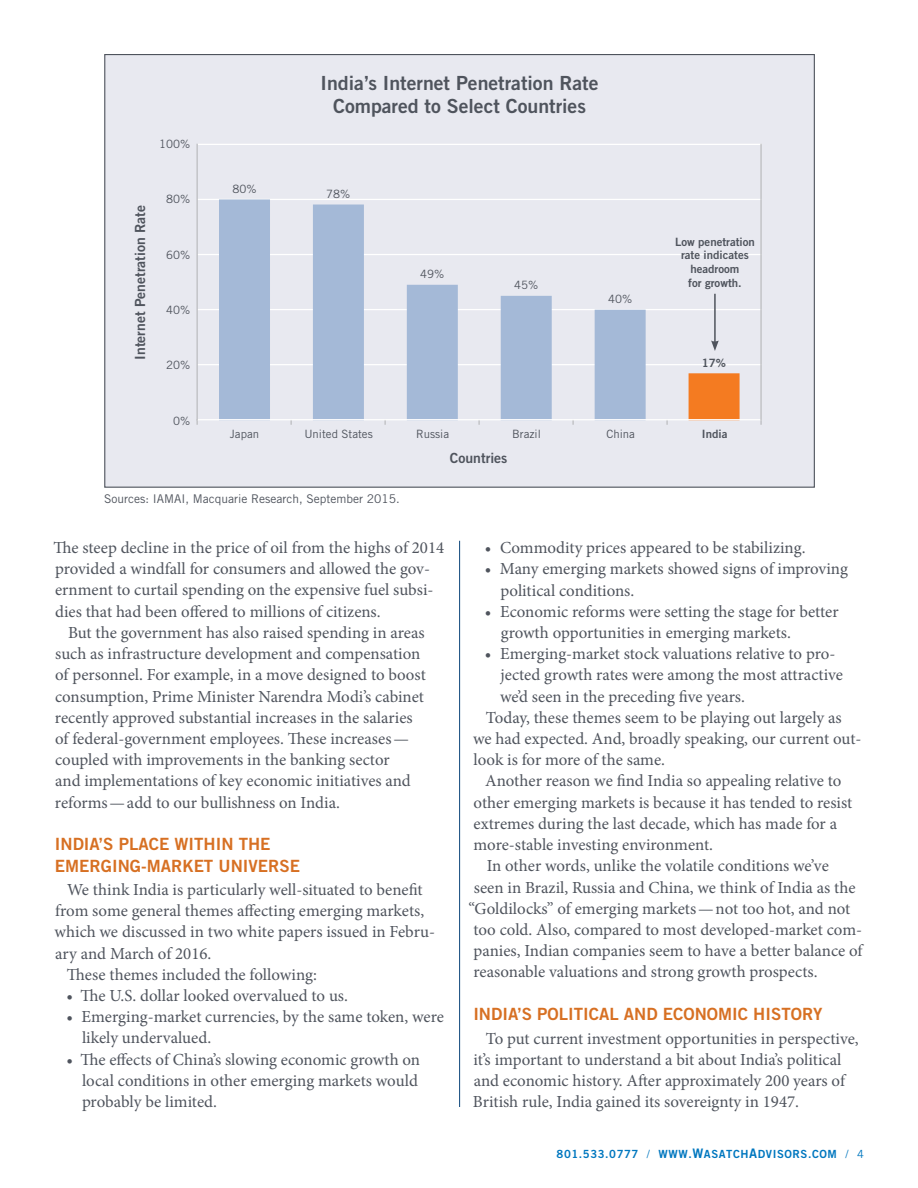
<style>
.page{position:relative;width:918px;height:1188px;background:#fff}
.page>*{position:absolute;margin:0;border:0;box-sizing:border-box;transform-origin:0 0}
.t1{font:19.5px/23.4px "Trade Gothic Bold Two";color:#4f545d;text-align:center}
.t2{font:16.8px/21.1px "Minion Pro";color:#4f545d}
.t3{font:16.8px/21.1px "Trade Gothic Bold Two";color:#d77023}
.t4{font:13.95px "Trade Gothic Bold Two";color:#4f545d}
.t5{font:12px "Trade Gothic";color:#4f545d}
.t6{font:11.4px "Trade Gothic";color:#4f545d}
.t7{font:11.4px/13.8px "Trade Gothic Bold Two";color:#4f545d;text-align:center}
.t8{font:11.25px "Trade Gothic Bold Two";letter-spacing:.05em;color:#0077bf}
.s1{font-family:"Trade Gothic"}
.s2{font-size:13.2px}
</style>
<div class="page">
<hr style="left:459px;top:541px;width:1px;height:566px;background:#265988">
<div style="left:104px;top:54px;width:711px;height:434px;background:#e8e9f0;border:1px solid #4f545d"></div>
<hr style="left:197px;top:364px;width:565px;height:1px;background:#fff">
<hr style="left:197px;top:254px;width:565px;height:1px;background:#fff">
<hr style="left:197px;top:199px;width:565px;height:1px;background:#fff">
<hr style="left:197px;top:144px;width:565px;height:1px;background:#fff">
<hr style="left:197px;top:309px;width:565px;height:1px;background:#fff">
<div style="left:219px;top:199px;width:51px;height:221px;background:#a4b9d7"></div>
<div style="left:313px;top:205px;width:51px;height:215px;background:#a4b9d7"></div>
<div style="left:407px;top:285px;width:51px;height:135px;background:#a4b9d7"></div>
<div style="left:501px;top:296px;width:51px;height:124px;background:#a4b9d7"></div>
<div style="left:595px;top:310px;width:51px;height:110px;background:#a4b9d7"></div>
<div style="left:689px;top:373px;width:51px;height:47px;background:#f47b21"></div>
<hr style="left:197px;top:419px;width:565px;height:1px;background:#fff">
<hr style="left:760px;top:144px;width:2px;height:276px;background:#bcbdc0">
<hr style="left:197px;top:144px;width:1px;height:276px;background:#bcbdc0">
<hr style="left:714px;top:294px;width:2px;height:49px;background:#4f545d">
<svg style="left:711px;top:340px;width:8px;height:11px"></svg>
<p class="t6" style="left:159px;top:137px;width:33px">100%</p>
<p class="t4" style="left:131px;top:360px;width:156px;rotate:-90deg">Internet Penetration Rate</p>
<p class="t6" style="left:166px;top:192px;width:26px">80%</p>
<p class="t6" style="left:166px;top:248px;width:26px">60%</p>
<p class="t6" style="left:166px;top:303px;width:26px">40%</p>
<p class="t6" style="left:166px;top:358px;width:26px">20%</p>
<p class="t6" style="left:173px;top:414px;width:19px">0%</p>
<p class="t6" style="left:232px;top:182px;width:26px">80%</p>
<p class="t1" style="left:321px;top:71px;width:279px">India’s Internet Penetration Rate<br>Compared to Select Countries</p>
<p class="t6" style="left:326px;top:187px;width:26px">78%</p>
<p class="t6" style="left:420px;top:267px;width:26px">49%</p>
<p class="t6" style="left:514px;top:279px;width:26px">45%</p>
<p class="t6" style="left:608px;top:292px;width:26px">40%</p>
<p class="t7" style="left:675px;top:234px;width:81px">Low penetration rate indicates headroom<br>for growth.</p>
<p class="t7" style="left:702px;top:356px;width:26px">17%</p>
<p class="t6" style="left:230px;top:427px;width:31px">Japan</p>
<p class="t6" style="left:304px;top:427px;width:70px">United States</p>
<p class="t6" style="left:416px;top:427px;width:35px">Russia</p>
<p class="t6" style="left:512px;top:427px;width:30px">Brazil</p>
<p class="t6" style="left:606px;top:427px;width:30px">China</p>
<p class="t7" style="left:702px;top:427px;width:27px">India</p>
<p class="t4" style="left:450px;top:449px;width:59px">Countries</p>
<p class="t5" style="left:104px;top:491px;width:297px">Sources: IAMAI, Macquarie Research, September 2015.</p>
<p class="t2" style="left:53px;top:537px;width:392px">The steep decline in the price of oil from the highs of 2014 provided a windfall for consumers and allowed the gov&shy;ernment to curtail spending on the expensive fuel subsi&shy;dies that had been offered to millions of citizens.</p>
<p class="t2" style="left:55px;top:622px;width:372px;text-indent:13px">But the government has also raised spending in areas such as infrastructure development and compensation of personnel. For example, in a move designed to boost consumption, Prime Minister Narendra Modi’s cabinet recently approved substantial increases in the salaries of federal-government employees. These increases— coupled with improvements in the banking sector<br>and implementations of key economic initiatives and reforms—add to our bullishness on India.</p>
<p class="t3" style="left:55px;top:834px;width:247px">INDIA’S PLACE WITHIN THE<br>EMERGING-MARKET UNIVERSE</p>
<p class="t2" style="left:67px;top:879px;width:357px">We think India is particularly well-situated to benefit</p>
<p class="t2" style="left:55px;top:900px;width:371px">from some general themes affecting emerging markets,</p>
<p class="t2" style="left:54px;top:922px;width:382px">which we discussed in two white papers issued in Febru-</p>
<p class="t2" style="left:55px;top:943px;width:158px">ary and March of 2016.</p>
<p class="t2" style="left:67px;top:964px;width:251px">These themes included the following:</p>
<p class="t2" style="left:66px;top:985px;width:283px">• The U.S. dollar looked overvalued to us.</p>
<p class="t2" style="left:82px;top:1006px;width:363px;text-indent:-16px">• Emerging-market currencies, by the same token, were likely undervalued.</p>
<p class="t2" style="left:82px;top:1049px;width:340px;text-indent:-16px">• The effects of China’s slowing economic growth on local conditions in other emerging markets would probably be limited.</p>
<p class="t2" style="left:485px;top:537px;width:322px">• Commodity prices appeared to be stabilizing.</p>
<p class="t2" style="left:501px;top:558px;width:349px;text-indent:-16px">• Many emerging markets showed signs of improving political conditions.</p>
<p class="t2" style="left:501px;top:601px;width:340px;text-indent:-16px">• Economic reforms were setting the stage for better growth opportunities in emerging markets.</p>
<p class="t2" style="left:485px;top:643px;width:352px">• Emerging-market stock valuations relative to pro-</p>
<p class="t2" style="left:500px;top:665px;width:344px">jected growth rates were among the most attractive</p>
<p class="t2" style="left:500px;top:686px;width:246px">we’d seen in the preceding five years.</p>
<p class="t2" style="left:486px;top:707px;width:357px">Today, these themes seem to be playing out largely as</p>
<p class="t2" style="left:473px;top:728px;width:390px">we had expected. And, broadly speaking, our current out-</p>
<p class="t2" style="left:474px;top:749px;width:193px">look is for more of the same.</p>
<p class="t2" style="left:485px;top:771px;width:358px">Another reason we find India so appealing relative to</p>
<p class="t2" style="left:474px;top:792px;width:380px">other emerging markets is because it has tended to resist</p>
<p class="t2" style="left:474px;top:813px;width:365px">extremes during the last decade, which has made for a</p>
<p class="t2" style="left:474px;top:834px;width:241px">more-stable investing environment.</p>
<p class="t2" style="left:487px;top:855px;width:344px">In other words, unlike the volatile conditions we’ve</p>
<p class="t2" style="left:474px;top:877px;width:383px">seen in Brazil, Russia and China, we think of India as the</p>
<p class="t2" style="left:468px;top:898px;width:383px">“Goldilocks” of emerging markets—not too hot, and not</p>
<p class="t2" style="left:474px;top:919px;width:390px">too cold. Also, compared to most developed-market com-</p>
<p class="t2" style="left:474px;top:940px;width:391px">panies, Indian companies seem to have a better balance of</p>
<p class="t2" style="left:473px;top:961px;width:346px">reasonable valuations and strong growth prospects.</p>
<p class="t3" style="left:473px;top:1003px;width:351px">INDIA’S POLITICAL AND ECONOMIC HISTORY</p>
<p class="t2" style="left:473px;top:1028px;width:387px;text-indent:13px">To put current investment opportunities in perspective, it’s important to understand a bit about India’s political and economic history. After approximately 200 years of British rule, India gained its sovereignty in 1947.</p>
<p class="t8" style="left:557px;top:1147px;width:309px">801.533.0777 <span class="s1">/</span> WWW.<span class="s2">W</span>ASATCH<span class="s2">A</span>DVISORS.COM <span class="s1">/ 4</span></p>
</div>
